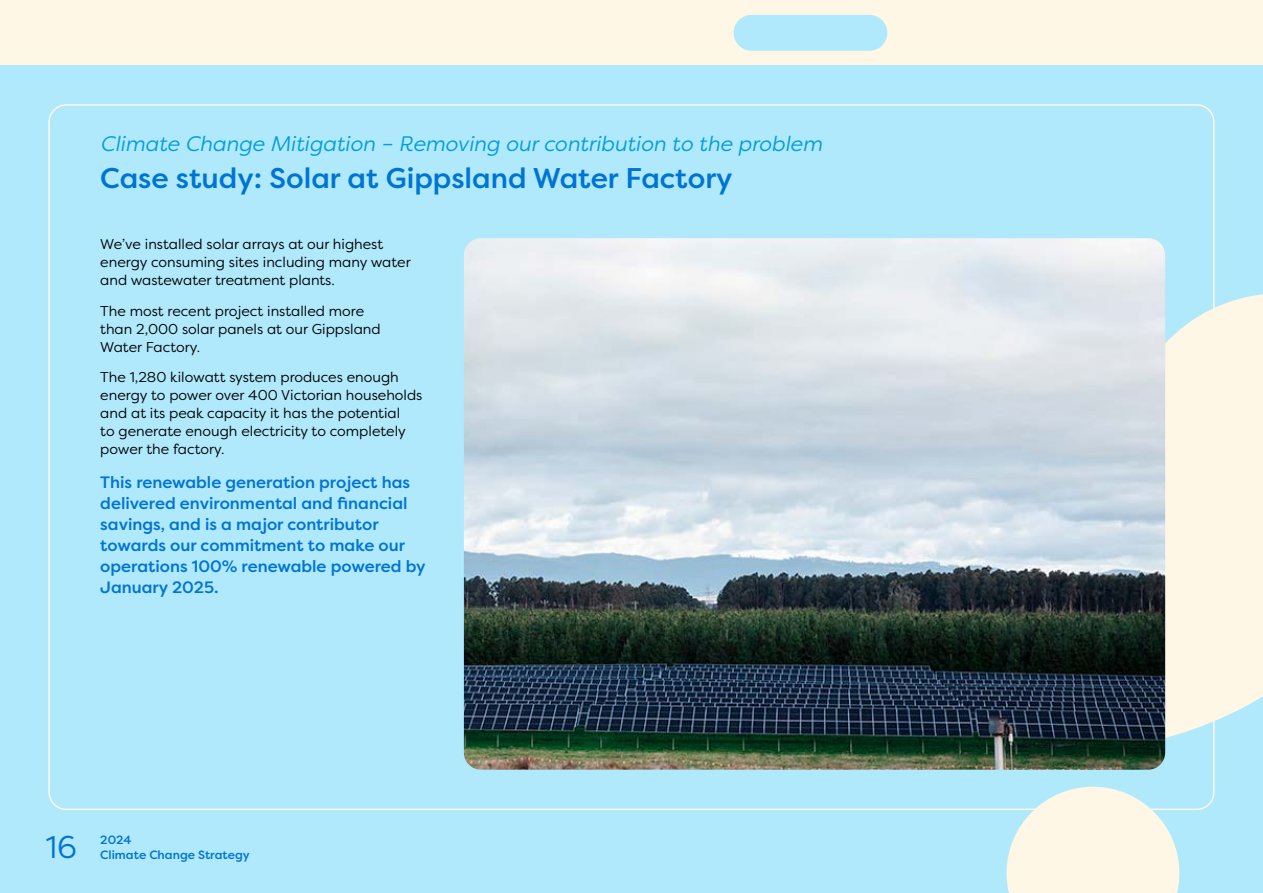
<style>
.page{position:relative;width:1263px;height:893px;background:#fff}
.page>*{position:absolute;margin:0;border:0;box-sizing:border-box;transform-origin:0 0}
.t1{font:31.5px "Filson Pro";color:#0074d3}
.t2{font:500 28.5px "Filson Pro";color:#0074d3}
.t3{font:italic 21px "Filson Pro";color:#009de0}
.t4{font:500 16.5px/21px "Filson Pro";color:#0074d3}
.t5{font:14.25px/18px "Filson Pro";color:#000}
.t6{font:500 12px "Filson Pro";color:#0074d3}
</style>
<div class="page">
<div style="left:0;top:65px;width:1263px;height:828px;background:#b0e9fc"></div>
<svg style="left:1006px;top:787px;width:173px;height:106px;background:#f1f4e8"></svg>
<svg style="left:1165px;top:274px;width:98px;height:479px;background:#f3f4e8"></svg>
<img style="left:464px;top:238px;width:701px;height:532px">
<div style="left:0;top:0;width:1263px;height:65px;background:#fff7e5"></div>
<div style="left:734px;top:15px;width:153px;height:36px;background:#b0e9fc;border-radius:18px"></div>
<h3 class="t3" style="left:100px;top:129px;width:723px">Climate Change Mitigation – Removing our contribution to the problem</h3>
<h2 class="t2" style="left:100px;top:158px;width:634px">Case study: Solar at Gippsland Water Factory</h2>
<p class="t5" style="left:100px;top:234px;width:312px">We’ve installed solar arrays at our highest energy consuming sites including many water and wastewater treatment plants.</p>
<p class="t5" style="left:100px;top:301px;width:282px">The most recent project installed more than 2,000 solar panels at our Gippsland<br>Water Factory.</p>
<p class="t5" style="left:100px;top:368px;width:324px">The 1,280 kilowatt system produces enough energy to power over 400 Victorian households and at its peak capacity it has the potential<br>to generate enough electricity to completely power the factory.</p>
<p class="t4" style="left:100px;top:471px;width:327px">This renewable generation project has delivered environmental and financial savings, and is a major contributor towards our commitment to make our operations 100% renewable powered by January 2025.</p>
<h1 class="t1" style="left:46px;top:826px;width:33px">16</h1>
<p class="t6" style="left:100px;top:831px;width:33px">2024</p>
<p class="t6" style="left:100px;top:846px;width:151px">Climate Change Strategy</p>
</div>
